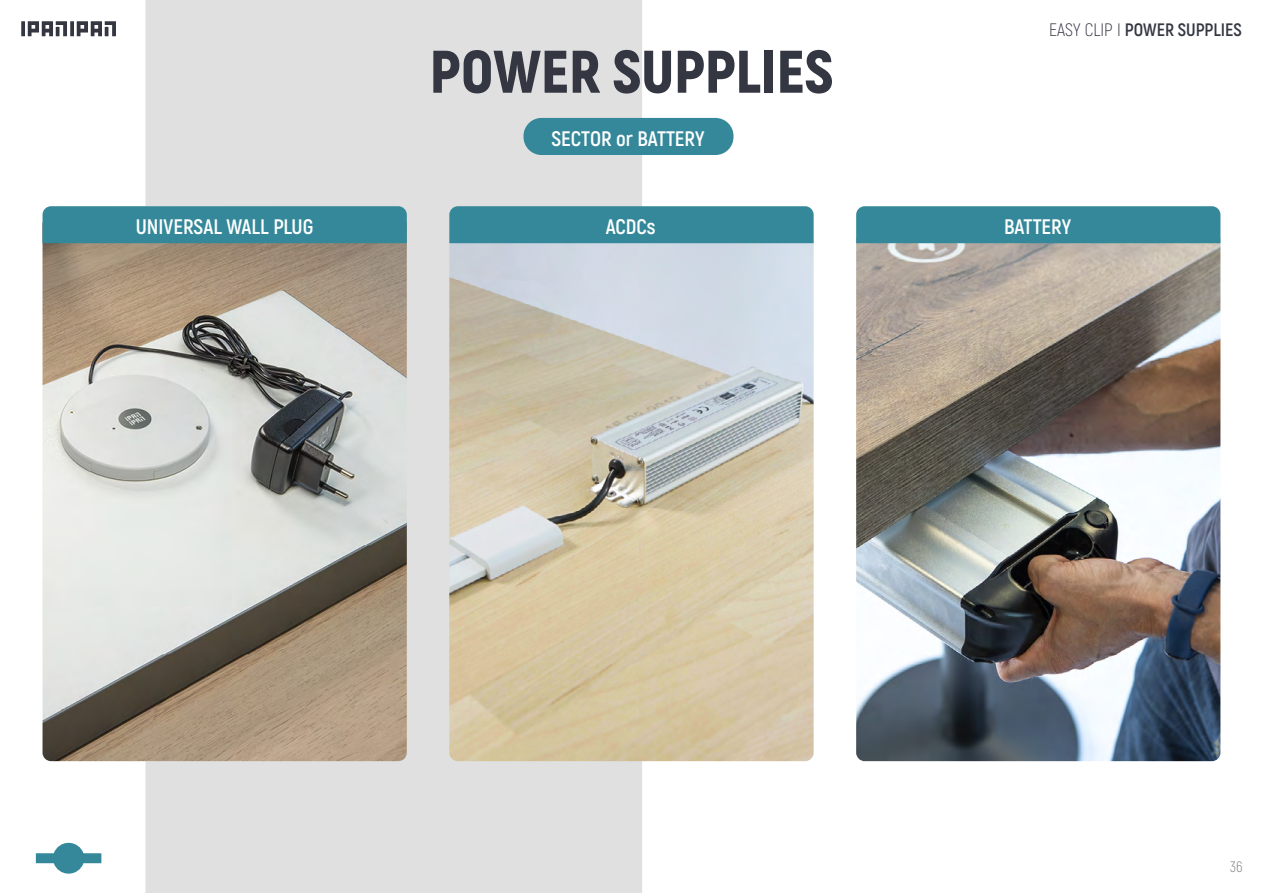
<style>
.page{position:relative;width:1263px;height:893px;background:#fff}
.page>*{position:absolute;margin:0;border:0;box-sizing:border-box;transform-origin:0 0}
.t1{font:900 60px "Akrobat";color:#343642}
.t2{font:700 21px "Akrobat";color:#fff}
.t3{font:700 18px "Akrobat";color:#343642}
.t4{font:300 15px "Akrobat";color:#7c7c7c}
.s1{font-weight:300}
</style>
<div class="page">
<div style="left:145px;top:0;width:497px;height:893px;background:#e0e0e0"></div>
<svg style="left:21px;top:21px;width:95px;height:15px"></svg>
<img style="left:43px;top:243px;width:364px;height:518px">
<img style="left:449px;top:243px;width:365px;height:518px">
<img style="left:856px;top:243px;width:364px;height:518px">
<div style="left:523px;top:118px;width:210px;height:37px;background:#348899;border-radius:18px"></div>
<div style="left:43px;top:206px;width:364px;height:37px;background:#348899"></div>
<div style="left:449px;top:206px;width:365px;height:37px;background:#348899"></div>
<div style="left:856px;top:206px;width:364px;height:37px;background:#348899"></div>
<svg style="left:36px;top:843px;width:65px;height:31px"></svg>
<h1 class="t1" style="left:430px;top:33px;width:405px">POWER SUPPLIES</h1>
<p class="t2" style="left:551px;top:125px;width:155px">SECTOR or BATTERY</p>
<p class="t3" style="left:1049px;top:19px;width:194px"><span class="s1">EASY CLIP I</span> POWER SUPPLIES</p>
<p class="t2" style="left:136px;top:214px;width:179px">UNIVERSAL WALL PLUG</p>
<p class="t2" style="left:606px;top:214px;width:51px">ACDCs</p>
<p class="t2" style="left:1004px;top:213px;width:69px">BATTERY</p>
<p class="t4" style="left:1230px;top:858px;width:14px">36</p>
</div>
